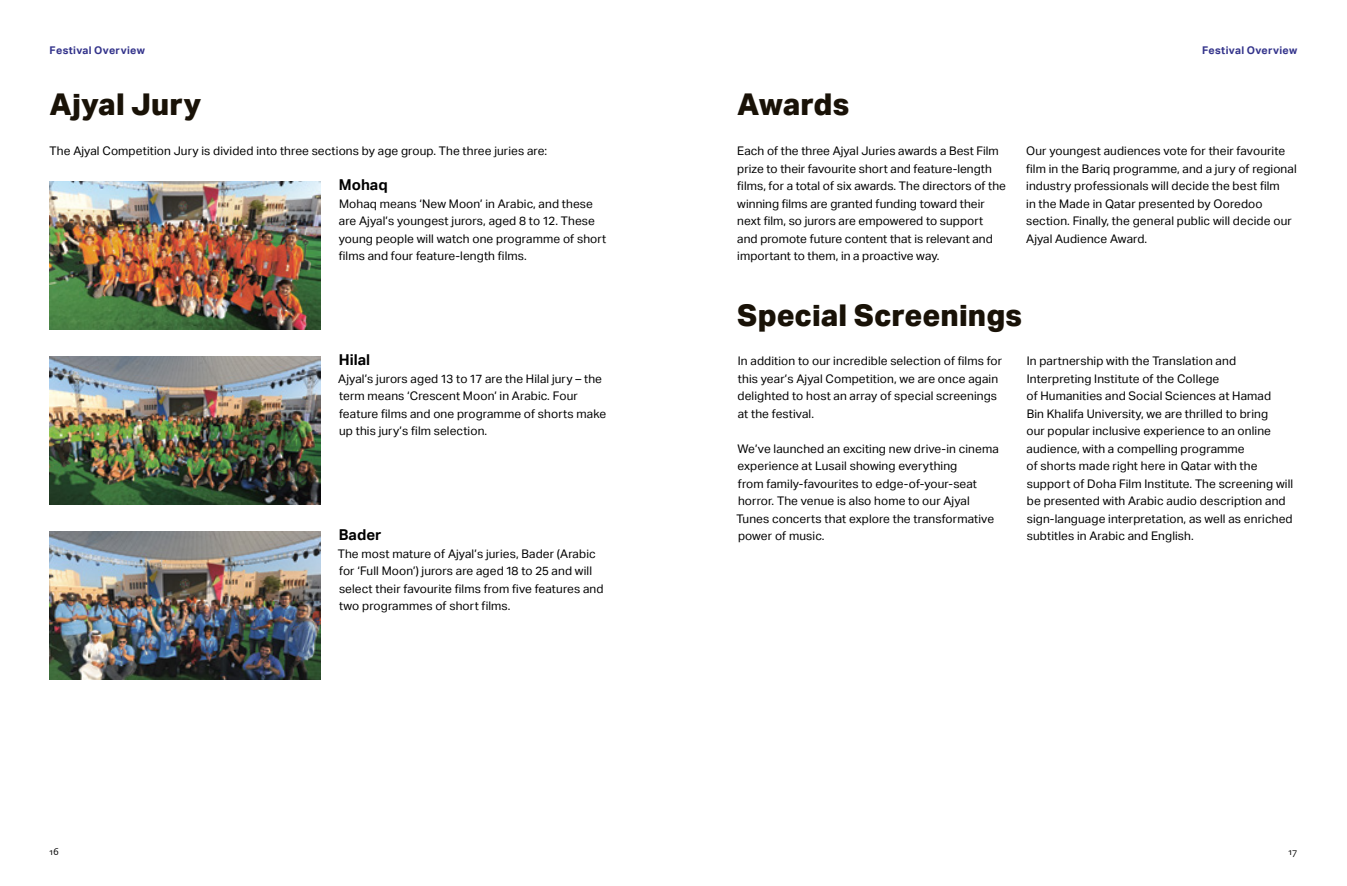
<style>
.page{position:relative;width:1347px;height:886px;background:#fff}
.page>*{position:absolute;margin:0;border:0;box-sizing:border-box;transform-origin:0 0}
.t1{font:800 30px "Aktiv Grotesk";letter-spacing:.005em;color:#191207}
.t2{font:700 15px "Aktiv Grotesk";color:#000}
.t3{font:11.88px/17.5px "Aktiv Grotesk";letter-spacing:.01em;color:#000}
.t4{font:700 10.62px "Aktiv Grotesk";letter-spacing:.03em;color:#33338b}
.t5{font:9.38px "Fresco Sans Pro";color:#000}
</style>
<div class="page">
<img style="left:50px;top:181px;width:271px;height:148px">
<img style="left:50px;top:356px;width:270px;height:148px">
<img style="left:50px;top:532px;width:271px;height:147px">
<p class="t4" style="left:50px;top:44px;width:97px">Festival Overview</p>
<p class="t4" style="left:1202px;top:44px;width:97px">Festival Overview</p>
<h1 class="t1" style="left:50px;top:87px;width:153px">Ajyal Jury</h1>
<h1 class="t1" style="left:737px;top:87px;width:113px">Awards</h1>
<p class="t3" style="left:50px;top:142px;width:499px">The Ajyal Competition Jury is divided into three sections by age group. The three juries are:</p>
<p class="t2" style="left:339px;top:176px;width:50px">Mohaq</p>
<p class="t3" style="left:339px;top:195px;width:269px">Mohaq means ‘New Moon’ in Arabic, and these are Ajyal’s youngest jurors, aged 8 to 12. These young people will watch one programme of short films and four feature-length films.</p>
<p class="t2" style="left:339px;top:351px;width:33px">Hilal</p>
<p class="t3" style="left:338px;top:370px;width:269px">Ajyal’s jurors aged 13 to 17 are the Hilal jury – the term means ‘Crescent Moon’ in Arabic. Four feature films and one programme of shorts make up this jury’s film selection.</p>
<p class="t2" style="left:339px;top:526px;width:44px">Bader</p>
<p class="t3" style="left:338px;top:545px;width:267px">The most mature of Ajyal’s juries, Bader (Arabic for ‘Full Moon’) jurors are aged 18 to 25 and will select their favourite films from five features and two programmes of short films.</p>
<p class="t3" style="left:737px;top:142px;width:270px">Each of the three Ajyal Juries awards a Best Film prize to their favourite short and feature-length films, for a total of six awards. The directors of the winning films are granted funding toward their next film, so jurors are empowered to support and promote future content that is relevant and important to them, in a proactive way.</p>
<p class="t3" style="left:1026px;top:142px;width:272px">Our youngest audiences vote for their favourite film in the Bariq programme, and a jury of regional industry professionals will decide the best film<br>in the Made in Qatar presented by Ooredoo section. Finally, the general public will decide our Ajyal Audience Award.</p>
<h1 class="t1" style="left:737px;top:298px;width:286px">Special Screenings</h1>
<p class="t3" style="left:737px;top:352px;width:266px">In addition to our incredible selection of films for this year’s Ajyal Competition, we are once again delighted to host an array of special screenings at the festival.</p>
<p class="t3" style="left:736px;top:440px;width:264px">We’ve launched an exciting new drive-in cinema experience at Lusail showing everything<br>from family-favourites to edge-of-your-seat horror. The venue is also home to our Ajyal Tunes concerts that explore the transformative power of music.</p>
<p class="t3" style="left:1026px;top:352px;width:268px">In partnership with the Translation and Interpreting Institute of the College<br>of Humanities and Social Sciences at Hamad<br>Bin Khalifa University, we are thrilled to bring<br>our popular inclusive experience to an online audience, with a compelling programme<br>of shorts made right here in Qatar with the support of Doha Film Institute. The screening will be presented with Arabic audio description and sign-language interpretation, as well as enriched subtitles in Arabic and English.</p>
<p class="t5" style="left:50px;top:846px;width:11px">16</p>
<p class="t5" style="left:1288px;top:846px;width:11px">17</p>
</div>
